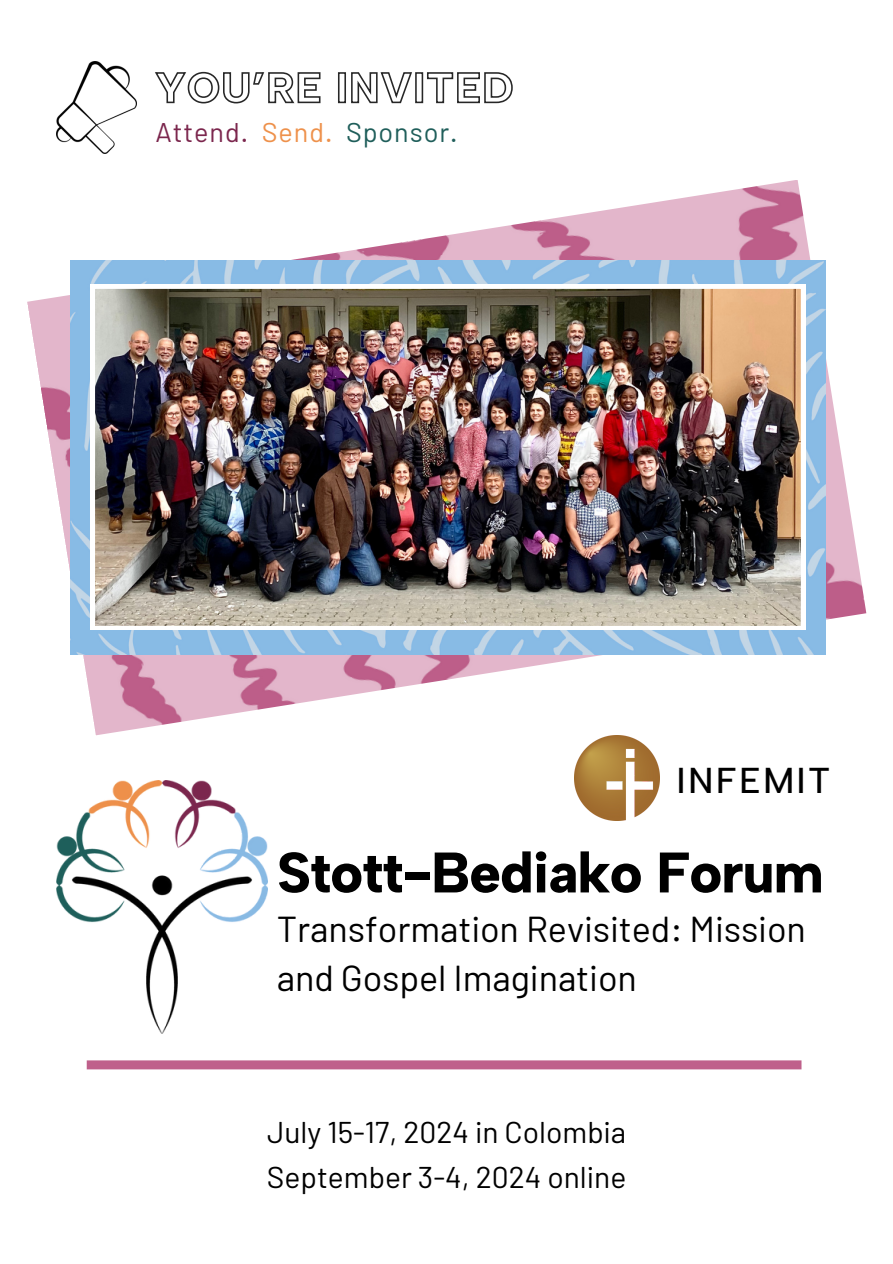
<style>
.page{position:relative;width:893px;height:1264px;background:#fff}
.page>*{position:absolute;margin:0;border:0;box-sizing:border-box;transform-origin:0 0}
.t1{font:800 57px "Albert Sans";letter-spacing:-.02em;color:#000}
.t2{font:36px/49.5px "Barlow";letter-spacing:-.005em;color:#000}
.t3{font:500 36px "Albert Sans";letter-spacing:.06em;color:#000}
.t4{font:30px "Barlow";color:#000}
.t5{font:27px "Barlow";letter-spacing:.035em;color:#1f5e5a}
.s1{color:#7b264d}
.s2{color:#ee914b}
</style>
<div class="page">
<img style="left:27px;top:180px;width:839px;height:555px">
<img style="left:70px;top:260px;width:755px;height:394px">
<div style="left:87px;top:1060px;width:714px;height:9px;background:#bf608b"></div>
<img style="left:91px;top:284px;width:714px;height:346px">
<img style="left:57px;top:61px;width:79px;height:92px">
<img style="left:57px;top:780px;width:210px;height:253px">
<img style="left:574px;top:735px;width:85px;height:85px">
<svg style="left:155px;top:71px;width:358px;height:33px"></svg>
<p class="t5" style="left:155px;top:115px;width:304px"><span class="s1">Attend.</span> <span class="s2">Send.</span> Sponsor.</p>
<p class="t3" style="left:676px;top:758px;width:155px">INFEMIT</p>
<p class="t1" style="left:277px;top:838px;width:548px">Stott-Bediako Forum</p>
<p class="t2" style="left:277px;top:902px;width:530px">Transformation Revisited: Mission and Gospel Imagination</p>
<p class="t4" style="left:267px;top:1112px;width:360px">July 15-17, 2024 in Colombia</p>
<p class="t4" style="left:267px;top:1157px;width:361px">September 3-4, 2024 online</p>
</div>
